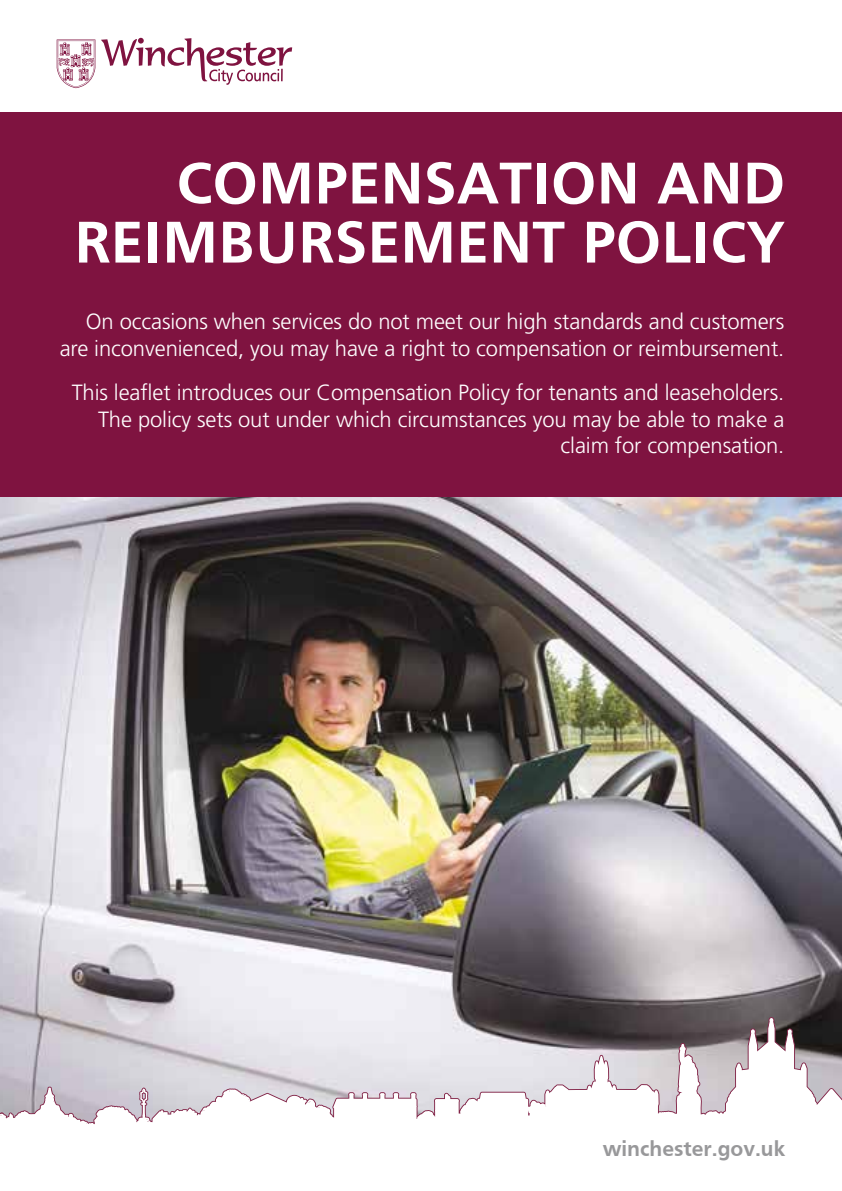
<style>
.page{position:relative;width:842px;height:1191px;background:#fff}
.page>*{position:absolute;margin:0;border:0;box-sizing:border-box;transform-origin:0 0}
.t1{font:700 61px/59px "Frutiger";color:#fff;text-align:right}
.t2{font:300 22px/26.4px "Frutiger";letter-spacing:-.005em;color:#fff;text-align:right}
.t3{font:700 22px "Frutiger";color:#98989a}
</style>
<div class="page">
<img style="left:0;top:497px;width:842px;height:520px">
<div style="left:0;top:112px;width:842px;height:385px;background:#7f1340"></div>
<svg style="left:0;top:1017px;width:842px;height:108px"></svg>
<svg style="left:57px;top:40px;width:38px;height:48px"></svg>
<svg style="left:101px;top:38px;width:191px;height:47px"></svg>
<h1 class="t1" style="left:74px;top:153px;width:713px">COMPENSATION AND<br>REIMBURSEMENT POLICY</h1>
<p class="t2" style="left:60px;top:308px;width:726px">On occasions when services do not meet our high standards and customers are inconvenienced, you may have a right to compensation or reimbursement.</p>
<p class="t2" style="left:72px;top:379px;width:714px">This leaflet introduces our Compensation Policy for tenants and leaseholders.<br>The policy sets out under which circumstances you may be able to make a claim for compensation.</p>
<p class="t3" style="left:603px;top:1135px;width:184px">winchester.gov.uk</p>
</div>
